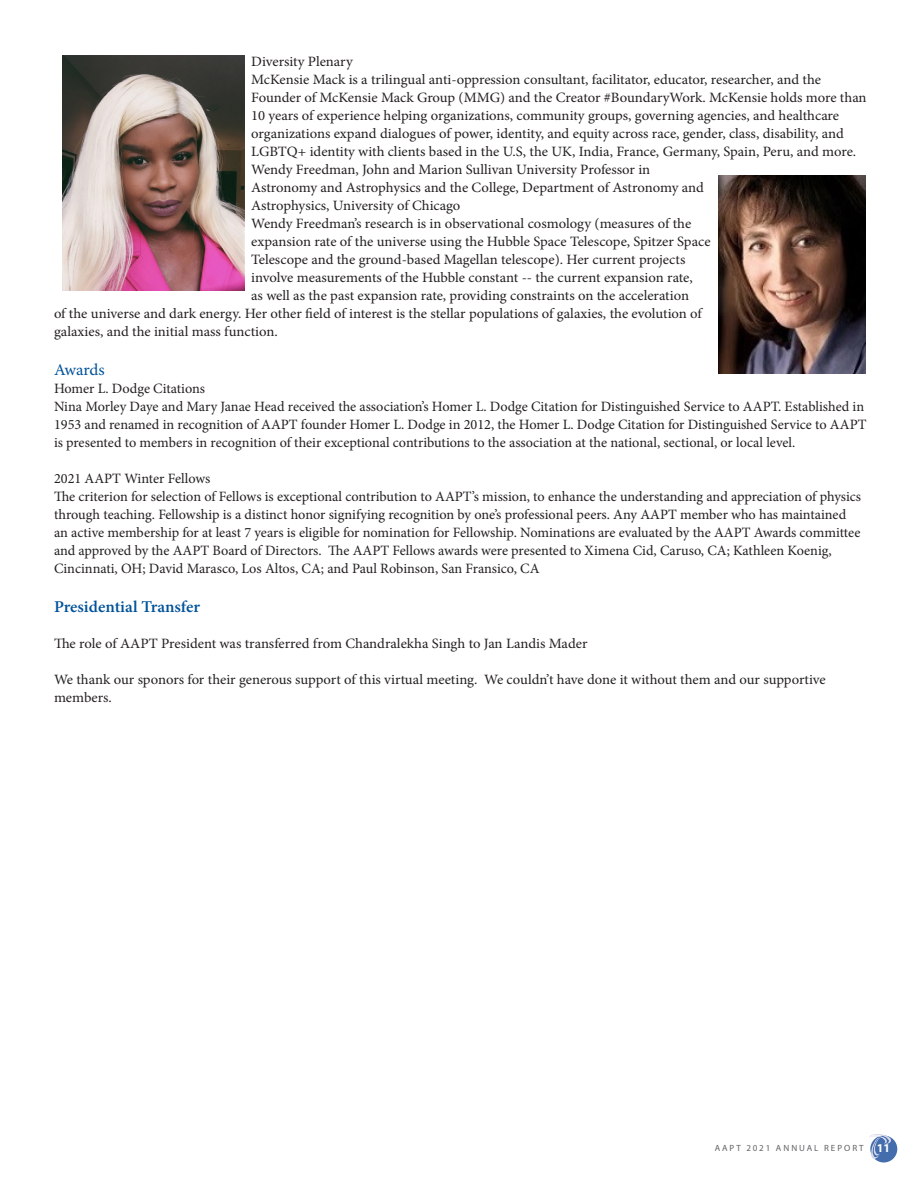
<style>
.page{position:relative;width:918px;height:1188px;background:#fff}
.page>*{position:absolute;margin:0;border:0;box-sizing:border-box;transform-origin:0 0}
.t1{font:600 16.5px "Minion Pro";color:#01529a}
.t2{font:16.5px "Minion Pro";color:#01529a}
.t3{font:14.25px/18px "Minion Pro";letter-spacing:-.005em;color:#231f20}
.t4{font:9px "Myriad Pro";letter-spacing:.22em;color:#636366}
.s1{font-weight:700;font-size:12px;color:#fff}
</style>
<div class="page">
<div style="left:870px;top:1136px;width:27px;height:26px;background:#446dad;border-radius:50%"></div>
<svg style="left:870px;top:1134px;width:23px;height:25px"></svg>
<img style="left:63px;top:56px;width:181px;height:234px">
<img style="left:719px;top:175px;width:146px;height:199px">
<h3 class="t3" style="left:251px;top:53px;width:103px">Diversity Plenary</h3>
<h3 class="t3" style="left:251px;top:71px;width:617px">McKensie Mack is a trilingual anti-oppression consultant, facilitator, educator, researcher, and the Founder of McKensie Mack Group (MMG) and the Creator #BoundaryWork. McKensie holds more than 10 years of experience helping organizations, community groups, governing agencies, and healthcare organizations expand dialogues of power, identity, and equity across race, gender, class, disability, and LGBTQ+ identity with clients based in the U.S, the UK, India, France, Germany, Spain, Peru, and more.</h3>
<h3 class="t3" style="left:251px;top:161px;width:454px">Wendy Freedman, John and Marion Sullivan University Professor in<br>Astronomy and Astrophysics and the College, Department of Astronomy and<br>Astrophysics, University of Chicago</h3>
<h3 class="t3" style="left:251px;top:215px;width:442px">Wendy Freedman’s research is in observational cosmology (measures of the</h3>
<h3 class="t3" style="left:251px;top:233px;width:461px">expansion rate of the universe using the Hubble Space Telescope, Spitzer Space</h3>
<h3 class="t3" style="left:251px;top:251px;width:436px">Telescope and the ground-based Magellan telescope). Her current projects</h3>
<h3 class="t3" style="left:251px;top:269px;width:443px">involve measurements of the Hubble constant -- the current expansion rate,</h3>
<h3 class="t3" style="left:251px;top:287px;width:439px">as well as the past expansion rate, providing constraints on the acceleration</h3>
<h3 class="t3" style="left:54px;top:305px;width:651px">of the universe and dark energy. Her other field of interest is the stellar populations of galaxies, the evolution of</h3>
<h3 class="t3" style="left:54px;top:323px;width:225px">galaxies, and the initial mass function.</h3>
<h3 class="t2" style="left:54px;top:359px;width:52px">Awards</h3>
<h3 class="t3" style="left:54px;top:380px;width:153px">Homer L. Dodge Citations</h3>
<h3 class="t3" style="left:54px;top:398px;width:814px">Nina Morley Daye and Mary Janae Head received the association’s Homer L. Dodge Citation for Distinguished Service to AAPT. Established in<br>1953 and renamed in recognition of AAPT founder Homer L. Dodge in 2012, the Homer L. Dodge Citation for Distinguished Service to AAPT is presented to members in recognition of their exceptional contributions to the association at the national, sectional, or local level.</h3>
<h3 class="t3" style="left:54px;top:470px;width:158px">2021 AAPT Winter Fellows</h3>
<h3 class="t3" style="left:54px;top:488px;width:809px">The criterion for selection of Fellows is exceptional contribution to AAPT’s mission, to enhance the understanding and appreciation of physics through teaching. Fellowship is a distinct honor signifying recognition by one’s professional peers. Any AAPT member who has maintained an active membership for at least 7 years is eligible for nomination for Fellowship. Nominations are evaluated by the AAPT Awards committee and approved by the AAPT Board of Directors. The AAPT Fellows awards were presented to Ximena Cid, Caruso, CA; Kathleen Koenig, Cincinnati, OH; David Marasco, Los Altos, CA; and Paul Robinson, San Fransico, CA</h3>
<h3 class="t1" style="left:54px;top:595px;width:148px">Presidential Transfer</h3>
<h3 class="t3" style="left:54px;top:635px;width:535px">The role of AAPT President was transferred from Chandralekha Singh to Jan Landis Mader</h3>
<h3 class="t3" style="left:54px;top:671px;width:773px">We thank our sponors for their generous support of this virtual meeting. We couldn’t have done it without them and our supportive members.</h3>
<p class="t4" style="left:715px;top:1143px;width:177px">AAPT 2021 ANNUAL REPORT <span class="s1">11</span></p>
</div>
